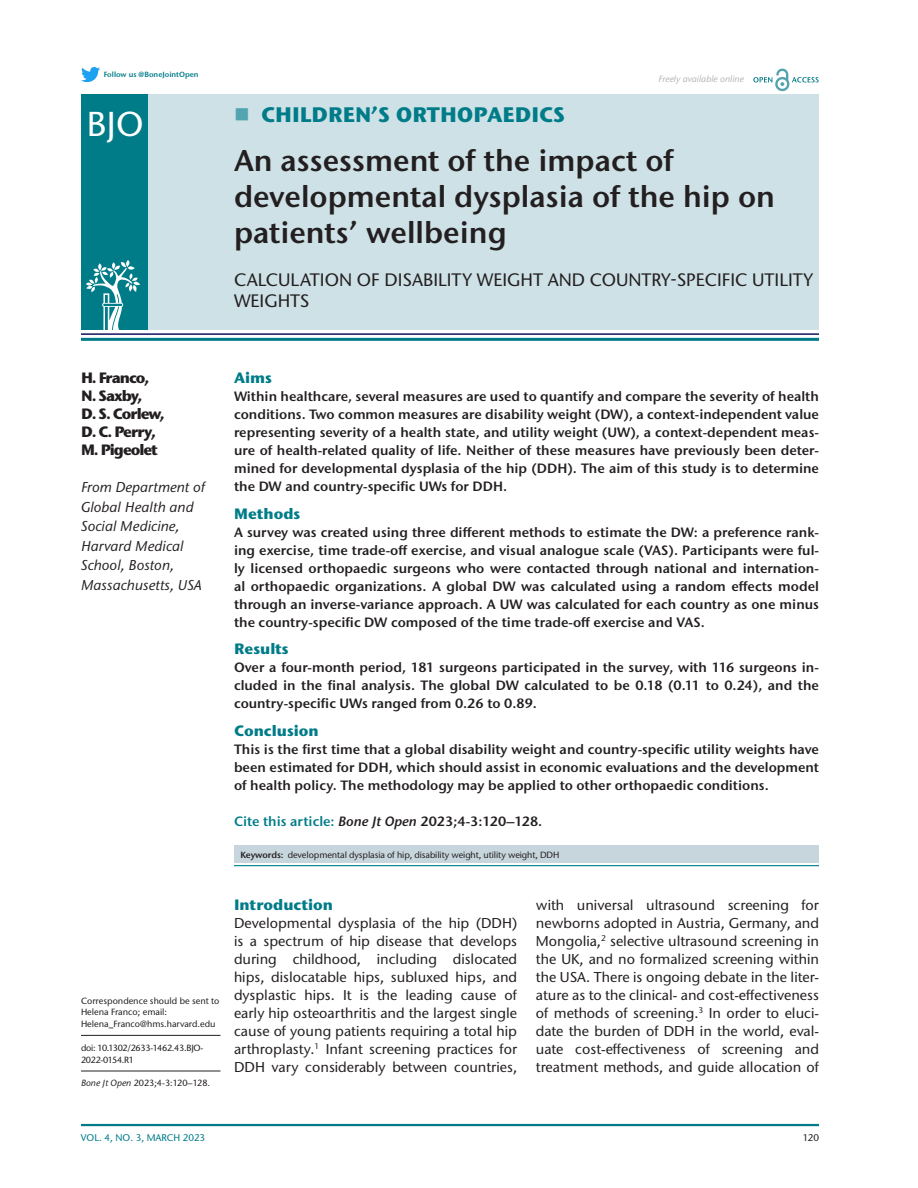
<style>
.page{position:relative;width:918px;height:1188px;background:#fff}
.page>*{position:absolute;margin:0;border:0;box-sizing:border-box;transform-origin:0 0}
.t1{font:500 34.5px "Stone Sans ITC Pro";color:#fff}
.t2{font:600 30px/36px "Stone Sans ITC Pro";color:#231f20}
.t3{font:700 21px "Stone Sans ITC Pro";color:#007c89}
.t4{font:500 18px/21px "Stone Sans ITC Pro";color:#231f20}
.t5{font:700 15px/18px "Stone Sans ITC Pro";letter-spacing:-.07em;color:#231f20}
.t6{font:700 15px "Stone Sans ITC Pro";color:#007c89}
.t7{font:500 14.25px/18px "Stone Sans ITC Pro";color:#231f20;text-align:justify}
.t8{font:italic 500 14.25px/19.5px "Stone Sans ITC Pro";color:#231f20}
.t9{font:600 13.5px/18px "Stone Sans ITC Pro";color:#231f20;text-align:justify}
.t10{font:500 9.75px "Stone Sans ITC Pro";color:#007c89}
.t11{font:500 9.75px "Stone Sans ITC Pro";color:#231f20}
.t12{font:500 9px/12px "Stone Sans ITC Pro";letter-spacing:-.01em;color:#231f20}
.t13{font:500 9px/12px "Stone Sans ITC Pro";letter-spacing:-.03em;color:#231f20}
.t14{font:italic 500 9px "Stone Sans ITC Pro";color:#b2b3b7}
.t15{font:600 7.5px "Stone Sans ITC Pro";color:#007c89}
.s1{font-style:italic}
.s2{color:#007c89}
.s3{font-weight:600}
</style>
<div class="page">
<hr style="left:81px;top:1124px;width:738px;height:2px;background:#007c89">
<img style="left:81px;top:67px;width:18px;height:15px">
<svg style="left:753px;top:69px;width:66px;height:22px"></svg>
<div style="left:234px;top:845px;width:585px;height:18px;background:#c7d5dd"></div>
<hr style="left:81px;top:333px;width:738px;height:2px;background:#11125f">
<hr style="left:81px;top:338px;width:738px;height:3px;background:#007c89">
<div style="left:81px;top:94px;width:738px;height:236px;background:#cee1e6"></div>
<div style="left:81px;top:95px;width:66px;height:235px;background:#007c89"></div>
<svg style="left:86px;top:260px;width:54px;height:70px"></svg>
<hr style="left:81px;top:1035px;width:139px;height:1px;background:#231f20">
<hr style="left:81px;top:1071px;width:139px;height:1px;background:#231f20">
<hr style="left:234px;top:865px;width:585px;height:1px;background:#007c89">
<p class="t15" style="left:104px;top:70px;width:97px">Follow us @BoneJointOpen</p>
<h1 class="t1" style="left:87px;top:103px;width:58px">BJO</h1>
<p class="t14" style="left:658px;top:73px;width:87px">Freely available online</p>
<h3 class="t3" style="left:261px;top:101px;width:306px">CHILDREN’S ORTHOPAEDICS</h3>
<h2 class="t2" style="left:234px;top:142px;width:543px">An assessment of the impact of developmental dysplasia of the hip on patients’ wellbeing</h2>
<h3 class="t4" style="left:234px;top:269px;width:581px">CALCULATION OF DISABILITY WEIGHT AND COUNTRY-SPECIFIC UTILITY<br>WEIGHTS</h3>
<p class="t5" style="left:81px;top:369px;width:85px">H. Franco,<br>N. Saxby,<br>D. S. Corlew,<br>D. C. Perry,<br>M. Pigeolet</p>
<p class="t8" style="left:81px;top:478px;width:126px">From Department of<br>Global Health and<br>Social Medicine,<br>Harvard Medical<br>School, Boston,<br>Massachusetts, USA</p>
<p class="t12" style="left:81px;top:994px;width:140px">Correspondence should be sent to<br>Helena Franco; email:<br>Helena_Franco@hms.harvard.edu</p>
<p class="t13" style="left:81px;top:1042px;width:124px">doi: 10.1302/2633-1462.43.BJO-<br>2022-0154.R1</p>
<p class="t12" style="left:81px;top:1077px;width:131px"><span class="s1">Bone Jt Open</span> 2023;4-3:120–128.</p>
<p class="t6" style="left:234px;top:368px;width:39px">Aims</p>
<p class="t9" style="left:234px;top:387px;width:586px">Within healthcare, several measures are used to quantify and compare the severity of health conditions. Two common measures are disability weight (DW), a context-independent value representing severity of a health state, and utility weight (UW), a context-dependent meas&shy;ure of health-related quality of life. Neither of these measures have previously been deter&shy;mined for developmental dysplasia of the hip (DDH). The aim of this study is to determine the DW and country-specific UWs for DDH.</p>
<p class="t6" style="left:234px;top:504px;width:68px">Methods</p>
<p class="t9" style="left:234px;top:523px;width:587px">A survey was created using three different methods to estimate the DW: a preference rank&shy;ing exercise, time trade-off exercise, and visual analogue scale (VAS). Participants were ful&shy;ly licensed orthopaedic surgeons who were contacted through national and internation&shy;al orthopaedic organizations. A global DW was calculated using a random effects model through an inverse-variance approach. A UW was calculated for each country as one minus the country-specific DW composed of the time trade-off exercise and VAS.</p>
<p class="t6" style="left:234px;top:639px;width:56px">Results</p>
<p class="t9" style="left:234px;top:659px;width:586px">Over a four-month period, 181 surgeons participated in the survey, with 116 surgeons in&shy;cluded in the final analysis. The global DW calculated to be 0.18 (0.11 to 0.24), and the country-specific UWs ranged from 0.26 to 0.89.</p>
<p class="t6" style="left:234px;top:721px;width:86px">Conclusion</p>
<p class="t9" style="left:234px;top:740px;width:587px">This is the first time that a global disability weight and country-specific utility weights have been estimated for DDH, which should assist in economic evaluations and the development of health policy. The methodology may be applied to other orthopaedic conditions.</p>
<p class="t9" style="left:234px;top:812px;width:310px"><span class="s2">Cite this article:</span> <span class="s1">Bone Jt Open</span> 2023;4-3:120–128.</p>
<p class="t12" style="left:240px;top:848px;width:321px"><span class="s3">Keywords:</span> developmental dysplasia of hip, disability weight, utility weight, DDH</p>
<p class="t6" style="left:234px;top:895px;width:100px">Introduction</p>
<p class="t7" style="left:234px;top:914px;width:285px">Developmental dysplasia of the hip (DDH) is a spectrum of hip disease that develops during childhood, including dislocated hips, dislocatable hips, subluxed hips, and dysplastic hips. It is the leading cause of early hip osteoarthritis and the largest single cause of young patients requiring a total hip arthroplasty.<sup>1</sup> Infant screening practices for DDH vary considerably between countries,</p>
<p class="t7" style="left:536px;top:896px;width:285px">with universal ultrasound screening for newborns adopted in Austria, Germany, and Mongolia,<sup>2</sup> selective ultrasound screening in the UK, and no formalized screening within the USA. There is ongoing debate in the liter&shy;ature as to the clinical- and cost-effectiveness of methods of screening.<sup>3</sup> In order to eluci&shy;date the burden of DDH in the world, eval&shy;uate cost-effectiveness of screening and treatment methods, and guide allocation of</p>
<p class="t10" style="left:81px;top:1132px;width:126px">VOL. 4, NO. 3, MARCH 2023</p>
<p class="t11" style="left:803px;top:1132px;width:18px">120</p>
</div>
